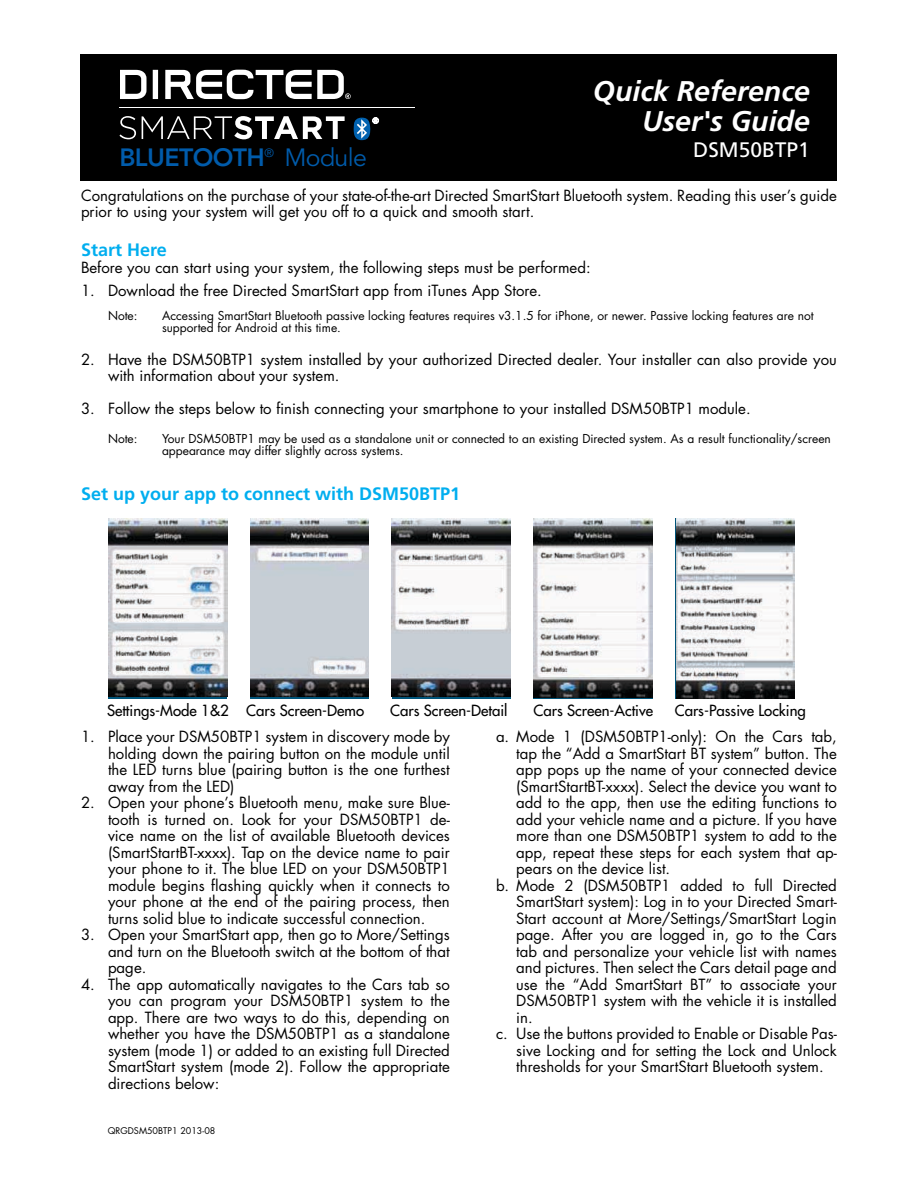
<style>
.page{position:relative;width:918px;height:1188px;background:#fff}
.page>*{position:absolute;margin:0;border:0;box-sizing:border-box;transform-origin:0 0}
.t1{font:italic 700 28.5px/30px "Frutiger";color:#fff;text-align:right}
.t2{font:800 24.9px "Avenir";letter-spacing:-.025em;color:#005baa}
.t3{font:21px "Frutiger";color:#fff}
.t4{font:700 18px "Frutiger";color:#00aeef}
.t5{font:15px/16.5px "Futura";color:#000;text-align:justify}
.t6{font:15px "Futura";color:#000}
.t7{font:12px/12px "Futura";color:#000}
.t8{font:11.85px "Avenir";color:#005baa}
.t9{font:9px "Futura";color:#000}
.s1{font-weight:400}
</style>
<div class="page">
<div style="left:80px;top:54px;width:757px;height:126px;background:#000"></div>
<hr style="left:120px;top:107px;width:295px;height:1px;background:#fff">
<svg style="left:119px;top:116px;width:17px;height:23px"></svg>
<svg style="left:142px;top:116px;width:203px;height:23px"></svg>
<div style="left:153px;top:70px;width:5px;height:29px;background:#fff"></div>
<svg style="left:120px;top:70px;width:27px;height:29px"></svg>
<svg style="left:165px;top:70px;width:186px;height:29px"></svg>
<svg style="left:354px;top:117px;width:25px;height:23px"></svg>
<img style="left:109px;top:519px;width:118px;height:178px">
<img style="left:250px;top:519px;width:119px;height:177px">
<img style="left:392px;top:519px;width:118px;height:178px">
<img style="left:533px;top:519px;width:119px;height:178px">
<img style="left:676px;top:519px;width:119px;height:180px">
<h2 class="t2" style="left:119px;top:142px;width:249px">BLUETOOTH <span class="s1">Module</span></h2>
<p class="t8" style="left:264px;top:146px;width:11px">®</p>
<h1 class="t1" style="left:593px;top:77px;width:218px">Quick Reference<br>User's Guide</h1>
<h3 class="t3" style="left:693px;top:137px;width:118px">DSM50BTP1</h3>
<p class="t5" style="left:81px;top:187px;width:757px">Congratulations on the purchase of your state-of-the-art Directed SmartStart Bluetooth system. Reading this user’s guide prior to using your system will get you off to a quick and smooth start.</p>
<p class="t4" style="left:81px;top:239px;width:87px">Start Here</p>
<p class="t5" style="left:81px;top:259px;width:511px">Before you can start using your system, the following steps must be performed:</p>
<p class="t5" style="left:81px;top:282px;width:462px">1. Download the free Directed SmartStart app from iTunes App Store.</p>
<p class="t7" style="left:108px;top:309px;width:31px">Note:</p>
<p class="t7" style="left:162px;top:309px;width:653px">Accessing SmartStart Bluetooth passive locking features requires v3.1.5 for iPhone, or newer. Passive locking features are not supported for Android at this time.</p>
<p class="t5" style="left:108px;top:351px;width:730px;text-indent:-27px">2. Have the DSM50BTP1 system installed by your authorized Directed dealer. Your installer can also provide you with information about your system.</p>
<p class="t5" style="left:81px;top:400px;width:671px">3. Follow the steps below to finish connecting your smartphone to your installed DSM50BTP1 module.</p>
<p class="t7" style="left:108px;top:432px;width:31px">Note:</p>
<p class="t7" style="left:162px;top:432px;width:670px">Your DSM50BTP1 may be used as a standalone unit or connected to an existing Directed system. As a result functionality/screen appearance may differ slightly across systems.</p>
<p class="t4" style="left:81px;top:483px;width:381px">Set up your app to connect with DSM50BTP1</p>
<p class="t6" style="left:107px;top:701px;width:259px">Settings-Mode 1&amp;2 Cars Screen-Demo</p>
<p class="t6" style="left:390px;top:701px;width:119px">Cars Screen-Detail</p>
<p class="t6" style="left:534px;top:701px;width:121px">Cars Screen-Active</p>
<p class="t6" style="left:675px;top:701px;width:133px">Cars-Passive Locking</p>
<p class="t5" style="left:108px;top:729px;width:343px;text-indent:-27px">1. Place your DSM50BTP1 system in discovery mode by holding down the pairing button on the module until the LED turns blue (pairing button is the one furthest away from the LED)</p>
<p class="t5" style="left:108px;top:795px;width:343px;text-indent:-27px">2. Open your phone’s Bluetooth menu, make sure Blue&shy;tooth is turned on. Look for your DSM50BTP1 de&shy;vice name on the list of available Bluetooth devices (SmartStartBT-xxxx). Tap on the device name to pair your phone to it. The blue LED on your DSM50BTP1 module begins flashing quickly when it connects to your phone at the end of the pairing process, then turns solid blue to indicate successful connection.</p>
<p class="t5" style="left:108px;top:927px;width:343px;text-indent:-27px">3. Open your SmartStart app, then go to More/Settings and turn on the Bluetooth switch at the bottom of that page.</p>
<p class="t5" style="left:108px;top:976px;width:343px;text-indent:-27px">4. The app automatically navigates to the Cars tab so you can program your DSM50BTP1 system to the app. There are two ways to do this, depending on whether you have the DSM50BTP1 as a standalone system (mode 1) or added to an existing full Directed SmartStart system (mode 2). Follow the appropriate directions below:</p>
<p class="t9" style="left:108px;top:1125px;width:109px">QRGDSM50BTP1 2013-08</p>
<p class="t5" style="left:496px;top:729px;width:342px">a. Mode 1 (DSM50BTP1-only): On the Cars tab,</p>
<p class="t5" style="left:516px;top:745px;width:322px">tap the “Add a SmartStart BT system” button. The</p>
<p class="t5" style="left:516px;top:762px;width:322px">app pops up the name of your connected device</p>
<p class="t5" style="left:516px;top:778px;width:322px">(SmartStartBT-xxxx). Select the device you want to</p>
<p class="t5" style="left:516px;top:795px;width:322px">add to the app, then use the editing functions to</p>
<p class="t5" style="left:516px;top:811px;width:322px">add your vehicle name and a picture. If you have</p>
<p class="t5" style="left:516px;top:828px;width:322px">more than one DSM50BTP1 system to add to the</p>
<p class="t5" style="left:516px;top:844px;width:322px">app, repeat these steps for each system that ap-</p>
<p class="t5" style="left:516px;top:861px;width:156px">pears on the device list.</p>
<p class="t5" style="left:496px;top:877px;width:342px">b. Mode 2 (DSM50BTP1 added to full Directed</p>
<p class="t5" style="left:516px;top:894px;width:322px">SmartStart system): Log in to your Directed Smart-</p>
<p class="t5" style="left:516px;top:910px;width:322px">Start account at More/Settings/SmartStart Login</p>
<p class="t5" style="left:516px;top:927px;width:322px">page. After you are logged in, go to the Cars</p>
<p class="t5" style="left:516px;top:943px;width:322px">tab and personalize your vehicle list with names</p>
<p class="t5" style="left:516px;top:960px;width:322px">and pictures. Then select the Cars detail page and</p>
<p class="t5" style="left:516px;top:976px;width:322px">use the “Add SmartStart BT” to associate your</p>
<p class="t5" style="left:516px;top:993px;width:322px">DSM50BTP1 system with the vehicle it is installed</p>
<p class="t5" style="left:516px;top:1009px;width:18px">in.</p>
<p class="t5" style="left:496px;top:1026px;width:342px">c. Use the buttons provided to Enable or Disable Pas-</p>
<p class="t5" style="left:516px;top:1042px;width:322px">sive Locking and for setting the Lock and Unlock</p>
<p class="t5" style="left:516px;top:1059px;width:309px">thresholds for your SmartStart Bluetooth system.</p>
</div>
